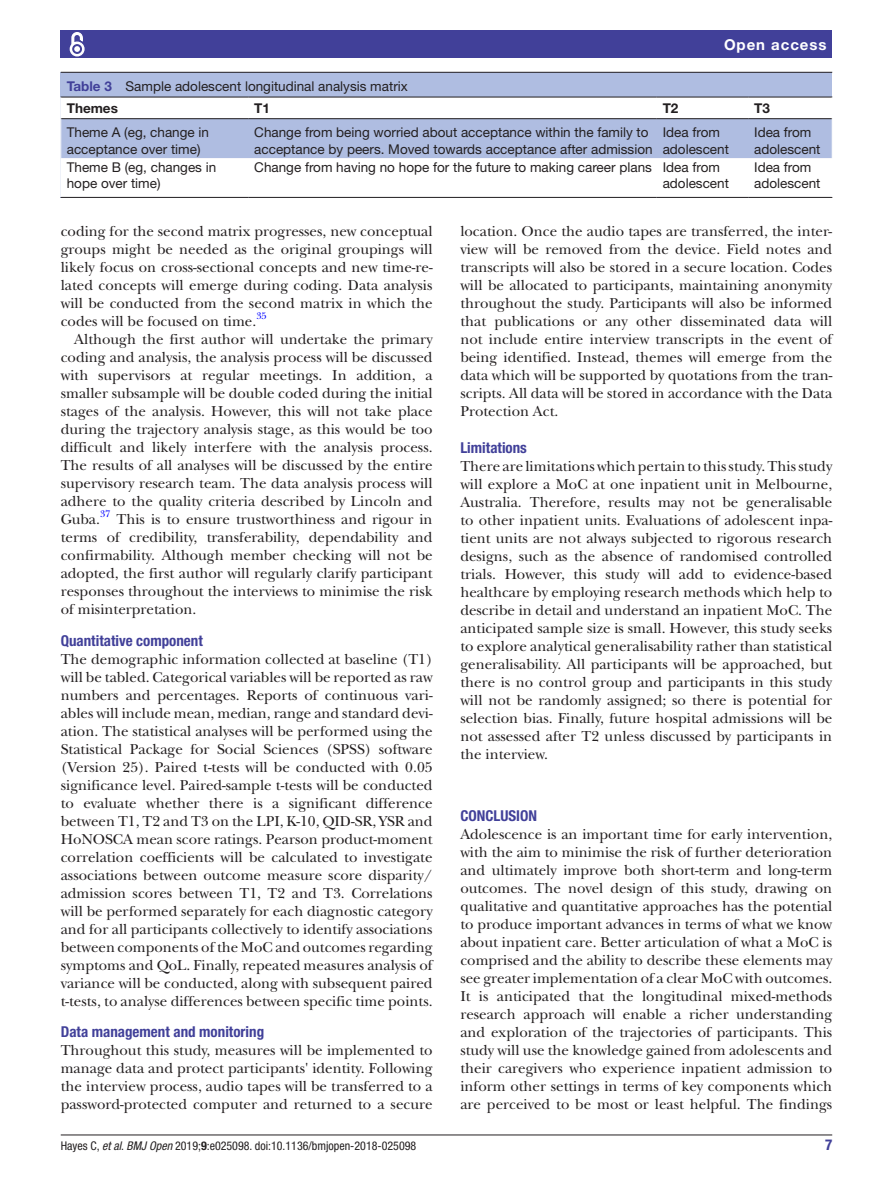
<style>
.page{position:relative;width:893px;height:1191px;background:#fff}
.page>*{position:absolute;margin:0;border:0;box-sizing:border-box;transform-origin:0 0}
.t1{font:15px/18px "New Baskerville";color:#231f20;text-align:justify}
.t2{font:700 condensed 15px "Helvetica Neue LT Std";color:#414099}
.t3{font:700 15px "Helvetica Neue LT Std";letter-spacing:.065em;color:#fff}
.t4{font:13.5px/16.2px "Helvetica Neue LT Std";color:#231f20}
.t5{font:700 13.5px "Helvetica Neue LT Std";color:#231f20}
.t6{font:condensed 12px "Helvetica Neue LT Std";color:#231f20}
.t7{font:9.9px "New Baskerville";color:#00f}
.s1{font-weight:700;color:#414099}
.s2{font-weight:700}
.s3{font-style:italic}
</style>
<div class="page">
<hr style="left:61px;top:1134px;width:771px;height:1px;background:#231f20">
<div style="left:61px;top:31px;width:771px;height:27px;background:#414099"></div>
<svg style="left:69px;top:32px;width:16px;height:25px"></svg>
<div style="left:61px;top:73px;width:771px;height:125px;background:#afbde1"></div>
<hr style="left:61px;top:72px;width:771px;height:1px;background:#231f20">
<div style="left:61px;top:158px;width:771px;height:39px;background:#fff"></div>
<hr style="left:61px;top:197px;width:187px;height:1px;background:#231f20">
<hr style="left:248px;top:197px;width:409px;height:1px;background:#231f20">
<hr style="left:657px;top:197px;width:91px;height:1px;background:#231f20">
<hr style="left:748px;top:197px;width:84px;height:1px;background:#231f20">
<svg style="left:60px;top:97px;width:773px;height:61px"></svg>
<hr style="left:832px;top:119px;width:1px;height:39px;background:#fff">
<p class="t3" style="left:724px;top:35px;width:104px">Open access</p>
<p class="t4" style="left:67px;top:75px;width:343px;line-height:22px"><span class="s1">Table 3</span> Sample adolescent longitudinal analysis matrix<br><span class="s2">Themes</span></p>
<p class="t5" style="left:254px;top:99px;width:17px">T1</p>
<p class="t5" style="left:663px;top:99px;width:17px">T2</p>
<p class="t5" style="left:754px;top:99px;width:17px">T3</p>
<p class="t4" style="left:67px;top:124px;width:144px">Theme A (eg, change in acceptance over time)</p>
<p class="t4" style="left:254px;top:124px;width:400px">Change from being worried about acceptance within the family to acceptance by peers. Moved towards acceptance after admission</p>
<p class="t4" style="left:663px;top:124px;width:68px">Idea from adolescent</p>
<p class="t4" style="left:754px;top:124px;width:68px">Idea from adolescent</p>
<p class="t4" style="left:67px;top:159px;width:151px">Theme B (eg, changes in hope over time)</p>
<p class="t4" style="left:663px;top:159px;width:68px;text-indent:-408px">Change from having no hope for the future to making career plans Idea from adolescent</p>
<p class="t4" style="left:754px;top:159px;width:68px">Idea from adolescent</p>
<p class="t1" style="left:61px;top:222px;width:373px">coding for the second matrix progresses, new conceptual groups might be needed as the original groupings will likely focus on cross-sectional concepts and new time-re&shy;lated concepts will emerge during coding. Data analysis will be conducted from the second matrix in which the codes will be focused on time.</p>
<p class="t7" style="left:256px;top:310px;width:12px">35</p>
<p class="t1" style="left:61px;top:330px;width:373px;text-indent:14px">Although the first author will undertake the primary coding and analysis, the analysis process will be discussed with supervisors at regular meetings. In addition, a smaller subsample will be double coded during the initial stages of the analysis. However, this will not take place during the trajectory analysis stage, as this would be too difficult and likely interfere with the analysis process.<br>The results of all analyses will be discussed by the entire supervisory research team. The data analysis process will adhere to the quality criteria described by Lincoln and Guba.</p>
<p class="t7" style="left:100px;top:508px;width:12px">37</p>
<p class="t1" style="left:61px;top:510px;width:373px;text-indent:56px">This is to ensure trustworthiness and rigour in terms of credibility, transferability, dependability and confirmability. Although member checking will not be adopted, the first author will regularly clarify participant responses throughout the interviews to minimise the risk of misinterpretation.</p>
<p class="t2" style="left:61px;top:631px;width:144px">Quantitative component</p>
<p class="t1" style="left:61px;top:650px;width:373px">The demographic information collected at baseline (T1) will be tabled. Categorical variables will be reported as raw numbers and percentages. Reports of continuous vari&shy;ables will include mean, median, range and standard devi&shy;ation. The statistical analyses will be performed using the Statistical Package for Social Sciences (SPSS) software (Version 25). Paired t-tests will be conducted with 0.05 significance level. Paired-sample t-tests will be conducted to evaluate whether there is a significant difference between T1, T2 and T3 on the LPI, K-10, QID-SR, YSR and HoNOSCA mean score ratings. Pearson product-moment correlation coefficients will be calculated to investigate associations between outcome measure score disparity/ admission scores between T1, T2 and T3. Correlations will be performed separately for each diagnostic category and for all participants collectively to identify associations between components of the MoC and outcomes regarding symptoms and QoL. Finally, repeated measures analysis of variance will be conducted, along with subsequent paired t-tests, to analyse differences between specific time points.</p>
<p class="t2" style="left:61px;top:1023px;width:205px">Data management and monitoring</p>
<p class="t1" style="left:61px;top:1041px;width:373px">Throughout this study, measures will be implemented to manage data and protect participants' identity. Following the interview process, audio tapes will be transferred to a password-protected computer and returned to a secure</p>
<p class="t1" style="left:460px;top:222px;width:373px">location. Once the audio tapes are transferred, the inter&shy;view will be removed from the device. Field notes and transcripts will also be stored in a secure location. Codes will be allocated to participants, maintaining anonymity throughout the study. Participants will also be informed that publications or any other disseminated data will not include entire interview transcripts in the event of being identified. Instead, themes will emerge from the data which will be supported by quotations from the tran&shy;scripts. All data will be stored in accordance with the Data Protection Act.</p>
<p class="t2" style="left:460px;top:438px;width:68px">Limitations</p>
<p class="t1" style="left:460px;top:457px;width:373px">There are limitations which pertain to this study. This study will explore a MoC at one inpatient unit in Melbourne, Australia. Therefore, results may not be generalisable to other inpatient units. Evaluations of adolescent inpa&shy;tient units are not always subjected to rigorous research designs, such as the absence of randomised controlled trials. However, this study will add to evidence-based healthcare by employing research methods which help to describe in detail and understand an inpatient MoC. The anticipated sample size is small. However, this study seeks to explore analytical generalisability rather than statistical generalisability. All participants will be approached, but there is no control group and participants in this study will not be randomly assigned; so there is potential for selection bias. Finally, future hospital admissions will be not assessed after T2 unless discussed by participants in the interview.</p>
<p class="t2" style="left:460px;top:807px;width:78px">Conclusion</p>
<p class="t1" style="left:460px;top:825px;width:373px">Adolescence is an important time for early intervention, with the aim to minimise the risk of further deterioration and ultimately improve both short-term and long-term outcomes. The novel design of this study, drawing on qualitative and quantitative approaches has the potential to produce important advances in terms of what we know about inpatient care. Better articulation of what a MoC is comprised and the ability to describe these elements may see greater implementation of a clear MoC with outcomes.<br>It is anticipated that the longitudinal mixed-methods research approach will enable a richer understanding and exploration of the trajectories of participants. This study will use the knowledge gained from adolescents and their caregivers who experience inpatient admission to inform other settings in terms of key components which are perceived to be most or least helpful. The findings</p>
<p class="t6" style="left:61px;top:1138px;width:357px">Hayes C, <span class="s3">et al</span>. <span class="s3">BMJ Open</span> 2019;<span class="s2">9</span>:e025098. doi:10.1136/bmjopen-2018-025098</p>
<p class="t2" style="left:825px;top:1135px;width:9px">7</p>
</div>
